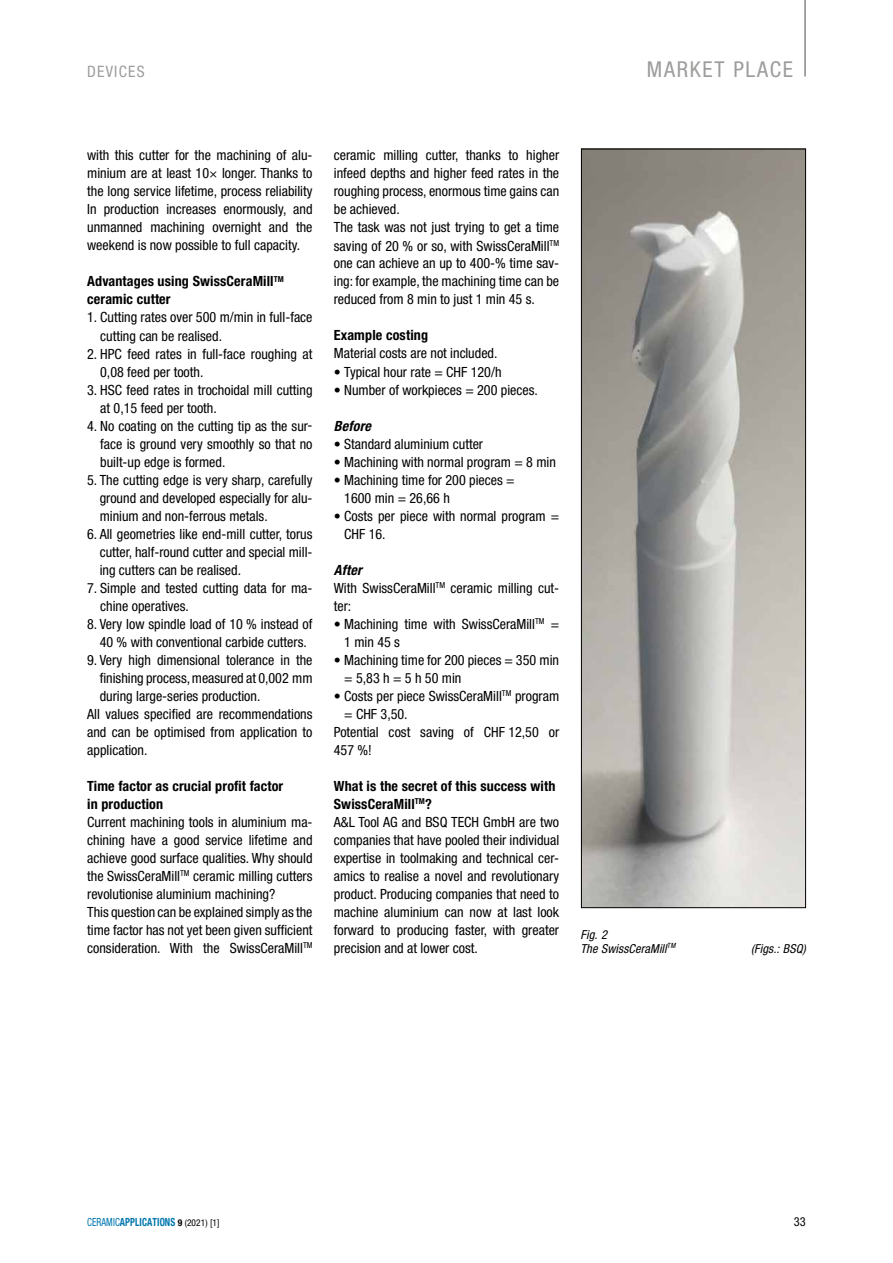
<style>
.page{position:relative;width:893px;height:1263px;background:#fff}
.page>*{position:absolute;margin:0;border:0;box-sizing:border-box;transform-origin:0 0}
.t1{font:condensed 21.9px "Helvetica Neue";letter-spacing:.08em;color:#9d9d9c}
.t2{font:condensed 15.75px "Helvetica Neue";letter-spacing:.08em;color:#9d9d9c}
.t3{font:condensed 14.1px/18px "Helvetica Neue";color:#000}
.t4{font:700 condensed 14.1px/18px "Helvetica Neue";letter-spacing:.01em;color:#000}
.t5{font:italic 700 condensed 14.1px "Helvetica Neue";letter-spacing:.01em;color:#000}
.t6{font:italic condensed 12.3px/13.5px "Helvetica Neue";letter-spacing:.01em;color:#000}
.t7{font:condensed 12.3px "Helvetica Neue";color:#000}
.t8{font:700 condensed 11.25px "Helvetica Neue";letter-spacing:.01em;color:#0077ae;scale:.83 1}
.s1{font-family:"Frutiger";font-weight:300}
.s2{font-weight:700;font-style:italic}
.s3{font-weight:700}
.s4{font-weight:400}
.s5{font-size:9.3px;color:#000}
.s6{font-weight:400;font-size:9.3px;color:#000}
</style>
<div class="page">
<hr style="left:804px;top:0;width:2px;height:77px;background:#878787">
<img style="left:583px;top:151px;width:221px;height:755px">
<div style="left:581px;top:149px;width:225px;height:759px;border:1px solid #000"></div>
<p class="t2" style="left:87px;top:62px;width:59px">DEVICES</p>
<h1 class="t1" style="left:647px;top:57px;width:148px">MARKET PLACE</h1>
<p class="t3" style="left:87px;top:146px;width:227px;text-align:justify">with this cutter for the machining of alu&shy;minium are at least 10× longer. Thanks to the long service lifetime, process reliability In production increases enormously, and unmanned machining overnight and the weekend is now possible to full capacity.</p>
<p class="t4" style="left:87px;top:272px;width:198px">Advantages using SwissCeraMill<sup>TM </sup>ceramic cutter</p>
<p class="t3" style="left:100px;top:308px;width:214px;text-indent:-13px">1. Cutting rates over 500 m/min in full-face cutting can be realised.</p>
<p class="t3" style="left:100px;top:344px;width:214px;text-indent:-13px">2. HPC feed rates in full-face roughing at<br>0,08 feed per tooth.</p>
<p class="t3" style="left:100px;top:380px;width:214px;text-indent:-13px">3. HSC feed rates in trochoidal mill cutting at 0,15 feed per tooth.</p>
<p class="t3" style="left:100px;top:416px;width:214px;text-align:justify;text-indent:-13px">4. No coating on the cutting tip as the sur&shy;face is ground very smoothly so that no built-up edge is formed.</p>
<p class="t3" style="left:100px;top:470px;width:214px;text-align:justify;text-indent:-12px">5. The cutting edge is very sharp, carefully ground and developed especially for alu&shy;minium and non-ferrous metals.</p>
<p class="t3" style="left:100px;top:524px;width:214px;text-align:justify;text-indent:-12px">6. All geometries like end-mill cutter, torus cutter, half-round cutter and special mill&shy;ing cutters can be realised.</p>
<p class="t3" style="left:100px;top:578px;width:214px;text-indent:-13px">7. Simple and tested cutting data for ma&shy;chine operatives.</p>
<p class="t3" style="left:87px;top:614px;width:227px;text-align:center">8. Very low spindle load of 10 % instead of<br>40 % with conventional carbide cutters.</p>
<p class="t3" style="left:87px;top:650px;width:227px">9. Very high dimensional tolerance in the</p>
<p class="t3" style="left:100px;top:668px;width:214px">finishing process, measured at 0,002 mm</p>
<p class="t3" style="left:100px;top:686px;width:162px">during large-series production.</p>
<p class="t3" style="left:87px;top:704px;width:227px">All values specified are recommendations</p>
<p class="t3" style="left:87px;top:722px;width:227px">and can be optimised from application to</p>
<p class="t3" style="left:87px;top:740px;width:62px">application.</p>
<p class="t4" style="left:87px;top:776px;width:198px">Time factor as crucial profit factor in production</p>
<p class="t3" style="left:87px;top:812px;width:227px">Current machining tools in aluminium ma&shy;chining have a good service lifetime and achieve good surface qualities. Why should the SwissCeraMill<sup>TM</sup> ceramic milling cutters revolutionise aluminium machining?<br>This question can be explained simply as the time factor has not yet been given sufficient consideration. With the SwissCeraMill<sup>TM</sup></p>
<p class="t3" style="left:334px;top:146px;width:227px">ceramic milling cutter, thanks to higher infeed depths and higher feed rates in the roughing process, enormous time gains can be achieved.<br>The task was not just trying to get a time saving of 20 % or so, with SwissCeraMill<sup>TM </sup>one can achieve an up to 400-% time sav&shy;ing: for example, the machining time can be reduced from 8 min to just 1 min 45 s.</p>
<p class="t4" style="left:334px;top:326px;width:96px">Example costing</p>
<p class="t3" style="left:334px;top:344px;width:165px">Material costs are not included.</p>
<p class="t3" style="left:334px;top:362px;width:169px"><span class="s1">•</span> Typical hour rate = CHF 120/h</p>
<p class="t3" style="left:334px;top:380px;width:206px"><span class="s1">•</span> Number of workpieces = 200 pieces.</p>
<p class="t5" style="left:334px;top:417px;width:39px">Before</p>
<p class="t3" style="left:334px;top:434px;width:151px"><span class="s1">•</span> Standard aluminium cutter</p>
<p class="t3" style="left:334px;top:452px;width:224px"><span class="s1">•</span> Machining with normal program = 8 min</p>
<p class="t3" style="left:344px;top:470px;width:172px;text-indent:-10px"><span class="s1">•</span> Machining time for 200 pieces =<br>1600 min = 26,66 h</p>
<p class="t3" style="left:344px;top:506px;width:216px;text-indent:-10px"><span class="s1">•</span> Costs per piece with normal program =<br>CHF 16.</p>
<p class="t3" style="left:334px;top:560px;width:227px"><span class="s2">After<br></span>With SwissCeraMill<sup>TM</sup> ceramic milling cut&shy;ter:</p>
<p class="t3" style="left:344px;top:614px;width:216px;text-indent:-10px"><span class="s1">•</span> Machining time with SwissCeraMill<sup>TM</sup> =<br>1 min 45 s</p>
<p class="t3" style="left:344px;top:650px;width:216px;text-indent:-10px"><span class="s1">•</span> Machining time for 200 pieces = 350 min = 5,83 h = 5 h 50 min</p>
<p class="t3" style="left:334px;top:686px;width:227px"><span class="s1">•</span> Costs per piece SwissCeraMill<sup>TM</sup> program</p>
<p class="t3" style="left:344px;top:704px;width:65px">= CHF 3,50.</p>
<p class="t3" style="left:334px;top:722px;width:227px">Potential cost saving of CHF 12,50 or</p>
<p class="t3" style="left:334px;top:740px;width:40px">457 %!</p>
<p class="t3" style="left:334px;top:776px;width:227px"><span class="s3">What is the secret of this success with SwissCeraMill</span><sup>TM</sup><span class="s3">?<br></span>A&amp;L Tool AG and BSQ TECH GmbH are two companies that have pooled their individual expertise in toolmaking and technical cer&shy;amics to realise a novel and revolutionary product. Producing companies that need to machine aluminium can now at last look forward to producing faster, with greater precision and at lower cost.</p>
<p class="t6" style="left:580px;top:928px;width:96px">Fig. 2<br>The SwissCeraMill<sup>TM</sup></p>
<p class="t6" style="left:751px;top:941px;width:56px">(Figs.: BSQ)</p>
<p class="t8" style="left:87px;top:1215px;width:161px"><span class="s4">CERAMIC</span>APPLICATIONS <span class="s5">9</span> <span class="s6">(2021) [1]</span></p>
<p class="t7" style="left:794px;top:1214px;width:14px">33</p>
</div>
